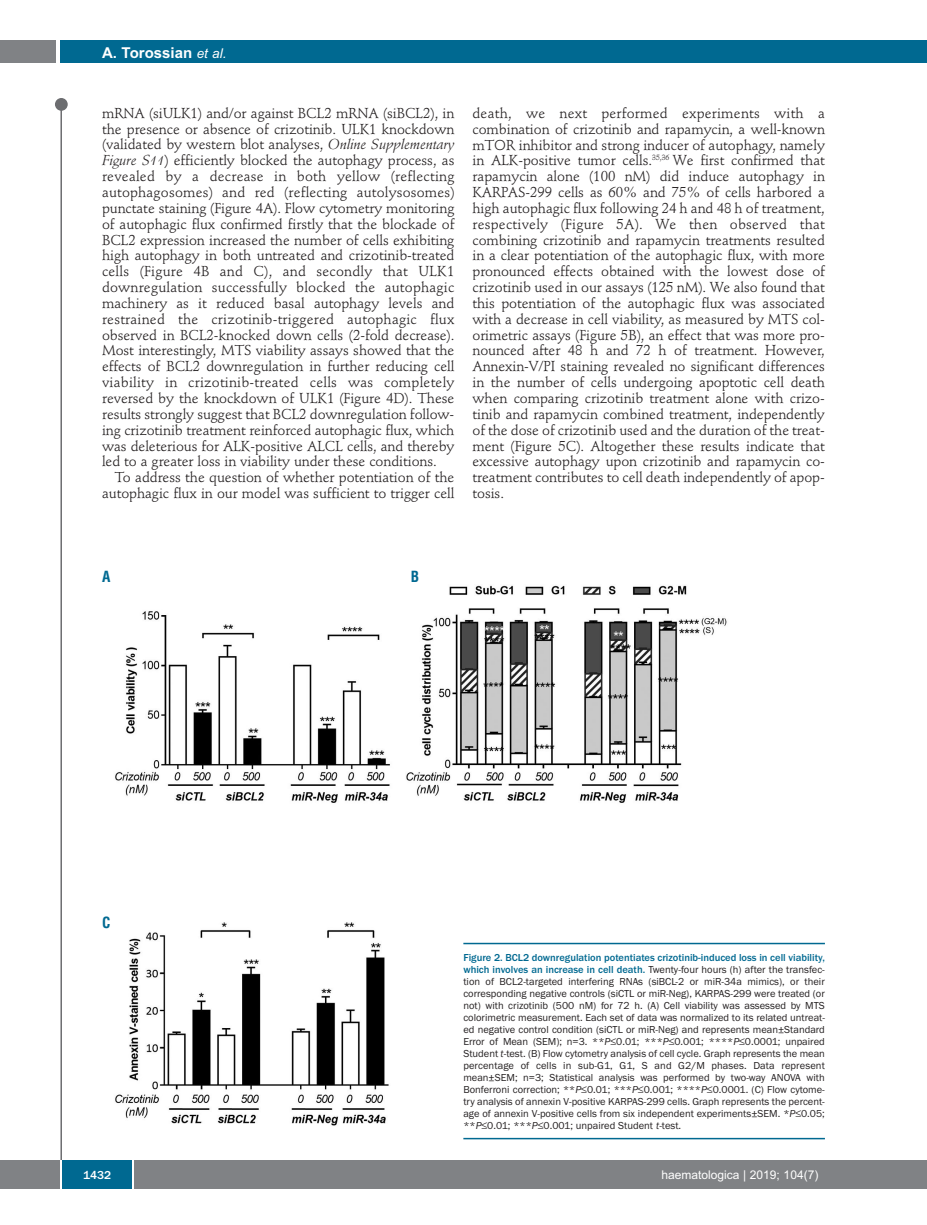
<style>
.page{position:relative;width:927px;height:1225px;background:#fff}
.page>*{position:absolute;margin:0;border:0;box-sizing:border-box;transform-origin:0 0}
.t1{font:700 15px "Arial";color:#fff}
.t2{font:700 condensed 15px "Helvetica";color:#006991}
.t3{font:14.25px/15.9px "Stempel Schneidler";letter-spacing:-.005em;color:#231f20;text-align:justify}
.t4{font:12px "Arial";color:#fff}
.t5{font:500 12px "Franklin Gothic";color:#fff}
.t6{font:10.5px/12px "Franklin Gothic";color:#231f20;text-align:justify}
.s1{font-weight:400;font-style:italic;font-size:13.5px}
.s2{font-style:italic}
.s3{font-weight:500;color:#006991}
</style>
<div class="page">
<div style="left:911px;top:40px;width:16px;height:22px;background:#006991"></div>
<div style="left:910px;top:1160px;width:17px;height:28px;background:#808285"></div>
<div style="left:55px;top:98px;width:13px;height:13px;background:#6c6d70;border-radius:50%"></div>
<hr style="left:60px;top:101px;width:2px;height:1061px;background:#6c6d70">
<div style="left:60px;top:40px;width:852px;height:22px;background:#006991"></div>
<div style="left:0;top:40px;width:56px;height:22px;background:#808285"></div>
<div style="left:0;top:1160px;width:911px;height:28px;background:#808285"></div>
<div style="left:62px;top:1160px;width:71px;height:28px;background:#006991"></div>
<hr style="left:60px;top:1160px;width:2px;height:28px;background:#fff">
<svg style="left:133px;top:1160px;width:1px;height:28px"></svg>
<img style="left:115px;top:585px;width:628px;height:541px">
<hr style="left:463px;top:942px;width:362px;height:2px;background:#006991">
<hr style="left:463px;top:1137px;width:362px;height:2px;background:#006991">
<p class="t1" style="left:102px;top:44px;width:126px">A. Torossian <span class="s1">et al.</span></p>
<p class="t3" style="left:102px;top:106px;width:354px">mRNA (siULK1) and/or against BCL2 mRNA (siBCL2), in the presence or absence of crizotinib. ULK1 knockdown (validated by western blot analyses, <span class="s2">Online Supplementary Figure S11</span>) efficiently blocked the autophagy process, as revealed by a decrease in both yellow (reflecting autophagosomes) and red (reflecting autolysosomes) punctate staining (Figure 4A). Flow cytometry monitoring of autophagic flux confirmed firstly that the blockade of BCL2 expression increased the number of cells exhibiting high autophagy in both untreated and crizotinib-treated cells (Figure 4B and C), and secondly that ULK1 downregulation successfully blocked the autophagic machinery as it reduced basal autophagy levels and restrained the crizotinib-triggered autophagic flux observed in BCL2-knocked down cells (2-fold decrease).<br>Most interestingly, MTS viability assays showed that the effects of BCL2 downregulation in further reducing cell viability in crizotinib-treated cells was completely reversed by the knockdown of ULK1 (Figure 4D). These results strongly suggest that BCL2 downregulation follow&shy;ing crizotinib treatment reinforced autophagic flux, which was deleterious for ALK-positive ALCL cells, and thereby led to a greater loss in viability under these conditions.</p>
<p class="t3" style="left:102px;top:471px;width:354px;text-align:right">To address the question of whether potentiation of the autophagic flux in our model was sufficient to trigger cell</p>
<p class="t3" style="left:472px;top:106px;width:354px">death, we next performed experiments with a combination of crizotinib and rapamycin, a well-known mTOR inhibitor and strong inducer of autophagy, namely in ALK-positive tumor cells.<sup>35,36</sup> We first confirmed that rapamycin alone (100 nM) did induce autophagy in KARPAS-299 cells as 60% and 75% of cells harbored a high autophagic flux following 24 h and 48 h of treatment, respectively (Figure 5A). We then observed that combining crizotinib and rapamycin treatments resulted in a clear potentiation of the autophagic flux, with more pronounced effects obtained with the lowest dose of crizotinib used in our assays (125 nM). We also found that this potentiation of the autophagic flux was associated with a decrease in cell viability, as measured by MTS col&shy;orimetric assays (Figure 5B), an effect that was more pro&shy;nounced after 48 h and 72 h of treatment. However, Annexin-V/PI staining revealed no significant differences in the number of cells undergoing apoptotic cell death when comparing crizotinib treatment alone with crizo&shy;tinib and rapamycin combined treatment, independently of the dose of crizotinib used and the duration of the treat&shy;ment (Figure 5C). Altogether these results indicate that excessive autophagy upon crizotinib and rapamycin co&shy;treatment contributes to cell death independently of apop&shy;tosis.</p>
<p class="t2" style="left:102px;top:568px;width:10px">A</p>
<p class="t2" style="left:411px;top:568px;width:10px">B</p>
<p class="t2" style="left:102px;top:914px;width:10px">C</p>
<p class="t6" style="left:463px;top:951px;width:363px"><span class="s3">Figure 2. BCL2 downregulation potentiates crizotinib-induced loss in cell viability, which involves an increase in cell death.</span> Twenty-four hours (h) after the transfec&shy;tion of BCL2-targeted interfering RNAs (siBCL-2 or miR-34a mimics), or their corresponding negative controls (siCTL or miR-Neg), KARPAS-299 were treated (or not) with crizotinib (500 nM) for 72 h. (A) Cell viability was assessed by MTS colorimetric measurement. Each set of data was normalized to its related untreat&shy;ed negative control condition (siCTL or miR-Neg) and represents mean±Standard Error of Mean (SEM); n=3. **<span class="s2">P</span>≤0.01; ***<span class="s2">P</span>≤0.001; ****<span class="s2">P</span>≤0.0001; unpaired Student <span class="s2">t</span>-test. (B) Flow cytometry analysis of cell cycle. Graph represents the mean percentage of cells in sub-G1, G1, S and G2/M phases. Data represent mean±SEM; n=3; Statistical analysis was performed by two-way ANOVA with Bonferroni correction; **<span class="s2">P</span>≤0.01; ***<span class="s2">P</span>≤0.001; ****<span class="s2">P</span>≤0.0001. (C) Flow cytome&shy;try analysis of annexin V-positive KARPAS-299 cells. Graph represents the percent&shy;age of annexin V-positive cells from six independent experiments±SEM. *<span class="s2">P</span>≤0.05; **<span class="s2">P</span>≤0.01; ***<span class="s2">P</span>≤0.001; unpaired Student <span class="s2">t</span>-test.</p>
<p class="t5" style="left:83px;top:1167px;width:30px">1432</p>
<p class="t4" style="left:661px;top:1167px;width:158px">haematologica | 2019; 104(7)</p>
</div>
